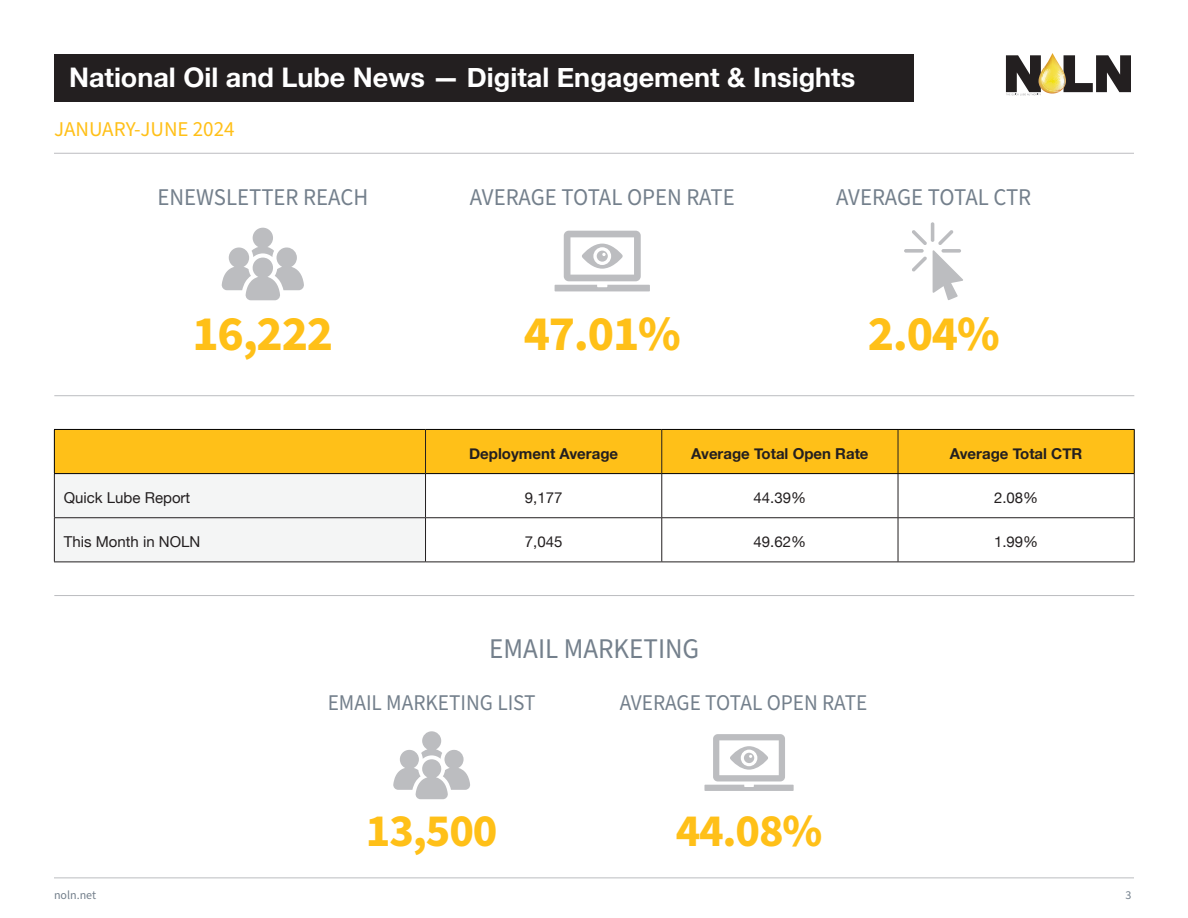
<style>
.page{position:relative;width:1188px;height:918px;background:#fff}
.page>*{position:absolute;margin:0;border:0;box-sizing:border-box;transform-origin:0 0}
.t1{font:700 49.5px "Source Sans Pro";letter-spacing:-.025em;color:#ffc018}
.t2{font:700 46.35px "Source Sans Pro";letter-spacing:-.025em;color:#ffc018}
.t3{font:28.5px "Source Sans Pro";color:#74808c;scale:.95 1}
.t4{font:700 27px "Helvetica Neue";color:#fff}
.t5{font:24px "Source Sans Pro";color:#74808c;scale:.95 1}
.t6{font:22.5px "Source Sans Pro";color:#74808c;scale:.95 1}
.t7{font:21px "Source Sans Pro";color:#ffc018}
.t8{font:15px "Helvetica Neue";color:#231f20}
.t9{font:700 15px "Helvetica Neue";color:#231f20}
.t10{font:12px "Source Sans Pro";color:#74808c}
</style>
<div class="page">
<div style="left:54px;top:54px;width:860px;height:47px;background:#231f20"></div>
<hr style="left:54px;top:878px;width:1080px;height:1px;background:#bcbdc0">
<svg style="left:1006px;top:53px;width:125px;height:43px"></svg>
<hr style="left:54px;top:395px;width:1080px;height:1px;background:#bcbdc0">
<hr style="left:54px;top:153px;width:1080px;height:1px;background:#bcbdc0">
<div style="left:55px;top:430px;width:1079px;height:43px;background:#ffc018"></div>
<div style="left:55px;top:474px;width:370px;height:88px;background:#f4f5f5"></div>
<hr style="left:661px;top:474px;width:1px;height:43px;background:#231f20">
<hr style="left:898px;top:474px;width:1px;height:43px;background:#231f20">
<hr style="left:1134px;top:474px;width:1px;height:43px;background:#231f20">
<hr style="left:54px;top:474px;width:1px;height:43px;background:#231f20">
<hr style="left:425px;top:474px;width:1px;height:43px;background:#231f20">
<hr style="left:54px;top:517px;width:372px;height:1px;background:#231f20">
<hr style="left:54px;top:518px;width:1px;height:44px;background:#231f20">
<hr style="left:426px;top:517px;width:236px;height:1px;background:#231f20">
<hr style="left:425px;top:518px;width:1px;height:44px;background:#231f20">
<hr style="left:662px;top:517px;width:236px;height:1px;background:#231f20">
<hr style="left:661px;top:518px;width:1px;height:44px;background:#231f20">
<hr style="left:898px;top:517px;width:237px;height:1px;background:#231f20">
<hr style="left:898px;top:518px;width:1px;height:44px;background:#231f20">
<hr style="left:1134px;top:518px;width:1px;height:44px;background:#231f20">
<hr style="left:54px;top:562px;width:372px;height:1px;background:#231f20">
<hr style="left:426px;top:562px;width:236px;height:1px;background:#231f20">
<hr style="left:662px;top:562px;width:236px;height:1px;background:#231f20">
<hr style="left:898px;top:562px;width:237px;height:1px;background:#231f20">
<hr style="left:425px;top:430px;width:1px;height:43px;background:#231f20">
<hr style="left:898px;top:430px;width:1px;height:43px;background:#231f20">
<hr style="left:661px;top:430px;width:1px;height:43px;background:#231f20">
<hr style="left:54px;top:429px;width:372px;height:1px;background:#000">
<hr style="left:54px;top:430px;width:1px;height:43px;background:#000">
<hr style="left:426px;top:429px;width:236px;height:1px;background:#000">
<hr style="left:662px;top:429px;width:236px;height:1px;background:#000">
<hr style="left:898px;top:429px;width:237px;height:1px;background:#000">
<hr style="left:1134px;top:430px;width:1px;height:43px;background:#000">
<hr style="left:54px;top:473px;width:372px;height:1px;background:#000">
<hr style="left:426px;top:473px;width:236px;height:1px;background:#000">
<hr style="left:662px;top:473px;width:236px;height:1px;background:#000">
<hr style="left:898px;top:473px;width:237px;height:1px;background:#000">
<svg style="left:221px;top:228px;width:83px;height:72px"></svg>
<svg style="left:555px;top:231px;width:95px;height:60px"></svg>
<hr style="left:931px;top:222px;width:3px;height:20px;background:#bcbdc0;border-radius:2px">
<svg style="left:912px;top:230px;width:15px;height:15px"></svg>
<svg style="left:904px;top:249px;width:20px;height:4px"></svg>
<svg style="left:912px;top:256px;width:15px;height:16px"></svg>
<svg style="left:933px;top:230px;width:30px;height:70px"></svg>
<svg style="left:393px;top:731px;width:77px;height:68px"></svg>
<svg style="left:704px;top:734px;width:90px;height:57px"></svg>
<hr style="left:54px;top:595px;width:1080px;height:1px;background:#bcbdc0">
<p class="t4" style="left:69px;top:57px;width:788px">National Oil and Lube News — Digital Engagement &amp; Insights</p>
<h3 class="t7" style="left:54px;top:115px;width:182px">JANUARY-JUNE 2024</h3>
<p class="t5" style="left:157px;top:181px;width:223px">ENEWSLETTER REACH</p>
<p class="t1" style="left:192px;top:300px;width:142px">16,222</p>
<p class="t5" style="left:470px;top:181px;width:280px">AVERAGE TOTAL OPEN RATE</p>
<p class="t1" style="left:524px;top:300px;width:158px">47.01%</p>
<p class="t5" style="left:836px;top:181px;width:207px">AVERAGE TOTAL CTR</p>
<p class="t1" style="left:868px;top:300px;width:133px">2.04%</p>
<p class="t9" style="left:469px;top:442px;width:151px">Deployment Average</p>
<p class="t9" style="left:691px;top:442px;width:179px">Average Total Open Rate</p>
<p class="t9" style="left:950px;top:442px;width:134px">Average Total CTR</p>
<p class="t8" style="left:64px;top:487px;width:128px">Quick Lube Report</p>
<p class="t8" style="left:525px;top:487px;width:39px">9,177</p>
<p class="t8" style="left:754px;top:487px;width:54px">44.39%</p>
<p class="t8" style="left:994px;top:487px;width:46px">2.08%</p>
<p class="t8" style="left:64px;top:531px;width:138px">This Month in NOLN</p>
<p class="t8" style="left:525px;top:531px;width:39px">7,045</p>
<p class="t8" style="left:754px;top:531px;width:54px">49.62%</p>
<p class="t8" style="left:994px;top:531px;width:46px">1.99%</p>
<p class="t3" style="left:489px;top:630px;width:223px">EMAIL MARKETING</p>
<p class="t6" style="left:328px;top:688px;width:220px">EMAIL MARKETING LIST</p>
<p class="t2" style="left:366px;top:799px;width:133px">13,500</p>
<p class="t6" style="left:620px;top:688px;width:262px">AVERAGE TOTAL OPEN RATE</p>
<p class="t2" style="left:676px;top:799px;width:148px">44.08%</p>
<p class="t10" style="left:54px;top:887px;width:44px">noln.net</p>
<p class="t10" style="left:1126px;top:887px;width:7px">3</p>
</div>
